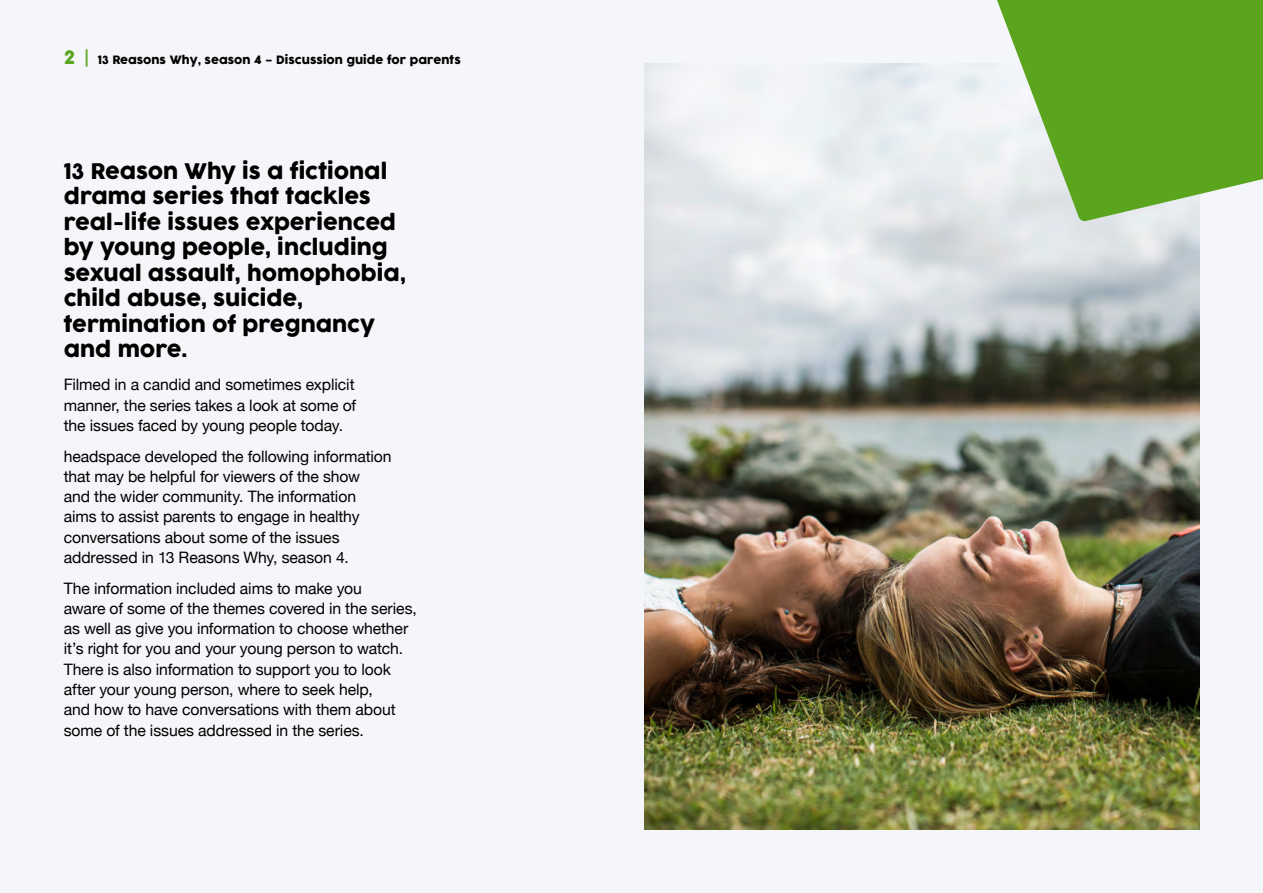
<style>
.page{position:relative;width:1263px;height:893px;background:#f5f6f9}
.page>*{position:absolute;margin:0;border:0;box-sizing:border-box;transform-origin:0 0}
.t1{font:21px/25.5px "Cocogoose";letter-spacing:-.005em;color:#000}
.t2{font:15.75px/20.2px "Helvetica Neue";letter-spacing:-.005em;color:#000}
.t3{font:11.25px "Cocogoose";color:#000}
.s1{font-size:18px;color:#5aa51d}
.s2{font-weight:300;font-size:18px;color:#5aa51d}
</style>
<div class="page">
<img style="left:644px;top:64px;width:555px;height:765px">
<svg style="left:978px;top:0;width:285px;height:222px;fill:#5aa51d"></svg>
<p class="t3" style="left:64px;top:52px;width:399px"><span class="s1">2</span> <span class="s2">|</span> 13 Reasons Why, season 4 – Discussion guide for parents</p>
<h1 class="t1" style="left:64px;top:159px;width:344px">13 Reason Why is a fictional drama series that tackles real-life issues experienced by young people, including sexual assault, homophobia, child abuse, suicide, termination of pregnancy and more.</h1>
<p class="t2" style="left:64px;top:376px;width:294px;text-align:justify">Filmed in a candid and sometimes explicit manner, the series takes a look at some of the issues faced by young people today.</p>
<p class="t2" style="left:64px;top:447px;width:329px">headspace developed the following information that may be helpful for viewers of the show<br>and the wider community. The information aims to assist parents to engage in healthy conversations about some of the issues addressed in 13 Reasons Why, season 4.</p>
<p class="t2" style="left:64px;top:579px;width:354px">The information included aims to make you<br>aware of some of the themes covered in the series, as well as give you information to choose whether it’s right for you and your young person to watch.<br>There is also information to support you to look after your young person, where to seek help,<br>and how to have conversations with them about some of the issues addressed in the series.</p>
</div>
